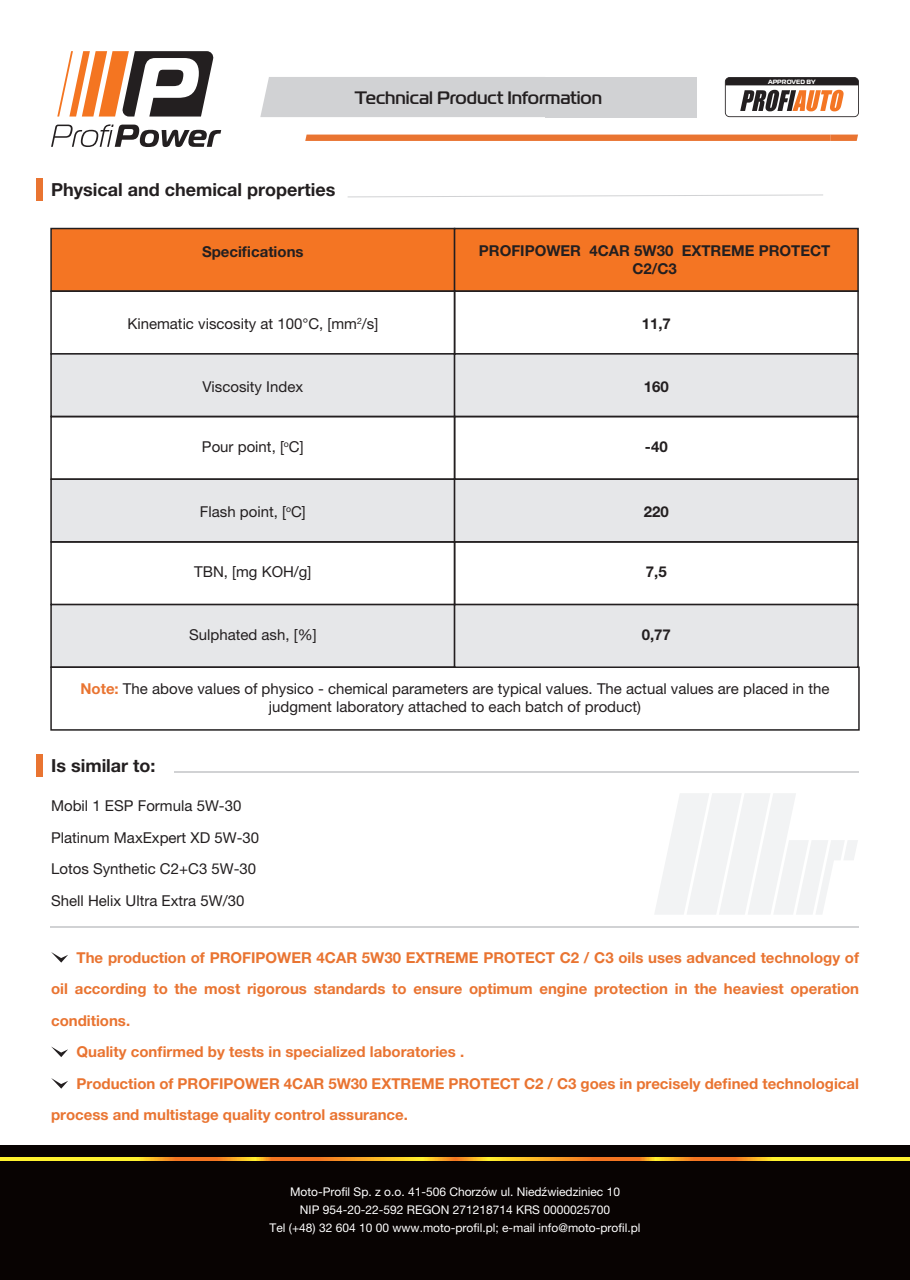
<style>
.page{position:relative;width:910px;height:1280px;background:#fff}
.page>*{position:absolute;margin:0;border:0;box-sizing:border-box;transform-origin:0 0}
.t1{font:700 18px "Helvetica Neue LT Pro";color:#231f20}
.t2{font:500 18px "Magistral";color:#231f20}
.t3{font:700 15px "Helvetica Neue LT Pro";color:#e97431}
.t4{font:15px/31.5px "Helvetica Neue LT Pro";color:#231f20}
.t5{font:700 15px/18px "Helvetica Neue LT Pro";color:#231f20;text-align:center}
.t6{font:12px/18px "Helvetica Neue LT Pro";color:#fff;text-align:center}
.t7{font:700 6.15px "Magistral";color:#fff}
.s1{font-weight:700;color:#e97431}
</style>
<div class="page">
<svg style="left:57px;top:51px;width:157px;height:66px"></svg>
<svg style="left:51px;top:124px;width:170px;height:23px"></svg>
<div style="left:260px;top:77px;width:285px;height:40px;background:#d1d2d4"></div>
<div style="left:545px;top:77px;width:152px;height:40px;background:#d1d2d4"></div>
<svg style="left:305px;top:135px;width:553px;height:6px;background:#e97533"></svg>
<svg style="left:725px;top:77px;width:134px;height:40px"></svg>
<div style="left:0;top:1145px;width:910px;height:135px;background:#080302"></div>
<svg style="left:0;top:1157px;width:910px;height:3px;background:#fab927"></svg>
<div style="left:36px;top:754px;width:7px;height:23px;background:#e97431"></div>
<hr style="left:174px;top:771px;width:685px;height:1px;background:#d1d2d4">
<hr style="left:51px;top:927px;width:808px;height:1px;background:#d1d2d4">
<div style="left:36px;top:178px;width:7px;height:23px;background:#e97431"></div>
<svg style="left:348px;top:194px;width:475px;height:3px"></svg>
<div style="left:50px;top:228px;width:405px;height:64px;background:#f47523;border:2px solid #231f20"></div>
<div style="left:454px;top:228px;width:405px;height:64px;background:#f47523;border:2px solid #231f20"></div>
<div style="left:50px;top:290px;width:405px;height:65px;border:2px solid #231f20"></div>
<div style="left:454px;top:290px;width:405px;height:65px;border:2px solid #231f20"></div>
<div style="left:50px;top:353px;width:405px;height:64px;background:#e6e7e9;border:2px solid #231f20"></div>
<div style="left:454px;top:353px;width:405px;height:64px;background:#e6e7e9;border:2px solid #231f20"></div>
<div style="left:50px;top:416px;width:405px;height:64px;border:2px solid #231f20"></div>
<div style="left:454px;top:416px;width:405px;height:64px;border:2px solid #231f20"></div>
<div style="left:50px;top:478px;width:405px;height:65px;background:#e6e7e9;border:2px solid #231f20"></div>
<div style="left:454px;top:478px;width:405px;height:65px;background:#e6e7e9;border:2px solid #231f20"></div>
<div style="left:50px;top:541px;width:405px;height:64px;border:2px solid #231f20"></div>
<div style="left:454px;top:541px;width:405px;height:64px;border:2px solid #231f20"></div>
<div style="left:50px;top:604px;width:405px;height:64px;background:#e6e7e9;border:2px solid #231f20"></div>
<div style="left:50px;top:666px;width:810px;height:65px;border:2px solid #231f20"></div>
<div style="left:454px;top:604px;width:405px;height:64px;background:#e6e7e9;border:2px solid #231f20"></div>
<svg style="left:655px;top:793px;width:203px;height:121px"></svg>
<svg style="left:51px;top:952px;width:17px;height:11px"></svg>
<svg style="left:51px;top:1046px;width:17px;height:11px"></svg>
<svg style="left:51px;top:1078px;width:17px;height:11px"></svg>
<p class="t2" style="left:355px;top:87px;width:249px">Technical Product Information</p>
<p class="t7" style="left:768px;top:77px;width:49px">APPROVED BY</p>
<p class="t1" style="left:51px;top:179px;width:286px">Physical and chemical properties</p>
<p class="t5" style="left:202px;top:242px;width:103px">Specifications</p>
<p class="t5" style="left:479px;top:241px;width:353px">PROFIPOWER 4CAR 5W30 EXTREME PROTECT<br>C2/C3</p>
<p class="t4" style="left:127px;top:308px;width:252px">Kinematic viscosity at 100°C, [mm<sup>2</sup>/s]</p>
<p class="t5" style="left:642px;top:315px;width:31px">11,7</p>
<p class="t4" style="left:202px;top:371px;width:102px">Viscosity Index</p>
<p class="t5" style="left:644px;top:377px;width:27px">160</p>
<p class="t4" style="left:202px;top:431px;width:103px">Pour point, [<sup>o</sup>C]</p>
<p class="t5" style="left:645px;top:437px;width:24px">-40</p>
<p class="t4" style="left:200px;top:496px;width:107px">Flash point, [<sup>o</sup>C]</p>
<p class="t5" style="left:644px;top:503px;width:27px">220</p>
<p class="t4" style="left:194px;top:556px;width:119px">TBN, [mg KOH/g]</p>
<p class="t5" style="left:646px;top:563px;width:22px">7,5</p>
<p class="t4" style="left:189px;top:619px;width:129px">Sulphated ash, [%]</p>
<p class="t5" style="left:642px;top:625px;width:31px">0,77</p>
<p class="t4" style="left:80px;top:680px;width:751px;line-height:18px;text-align:center"><span class="s1">Note:</span> The above values of physico - chemical parameters are typical values. The actual values are placed in the judgment laboratory attached to each batch of product)</p>
<p class="t1" style="left:51px;top:755px;width:106px">Is similar to:</p>
<p class="t4" style="left:51px;top:790px;width:210px">Mobil 1 ESP Formula 5W-30<br>Platinum MaxExpert XD 5W-30<br>Lotos Synthetic C2+C3 5W-30<br>Shell Helix Ultra Extra 5W/30</p>
<p class="t3" style="left:77px;top:948px;width:784px">The production of PROFIPOWER 4CAR 5W30 EXTREME PROTECT C2 / C3 oils uses advanced technology of</p>
<p class="t3" style="left:51px;top:979px;width:809px">oil according to the most rigorous standards to ensure optimum engine protection in the heaviest operation</p>
<p class="t3" style="left:51px;top:1011px;width:81px">conditions.</p>
<p class="t3" style="left:77px;top:1042px;width:389px">Quality confirmed by tests in specialized laboratories .</p>
<p class="t3" style="left:77px;top:1074px;width:784px">Production of PROFIPOWER 4CAR 5W30 EXTREME PROTECT C2 / C3 goes in precisely defined technological</p>
<p class="t3" style="left:51px;top:1105px;width:358px">process and multistage quality control assurance.</p>
<p class="t6" style="left:270px;top:1183px;width:372px">Moto-Profil Sp. z o.o. 41-506 Chorzów ul. Niedźwiedziniec 10<br>NIP 954-20-22-592 REGON 271218714 KRS 0000025700<br>Tel (+48) 32 604 10 00 www.moto-profil.pl; e-mail info@moto-profil.pl</p>
</div>
